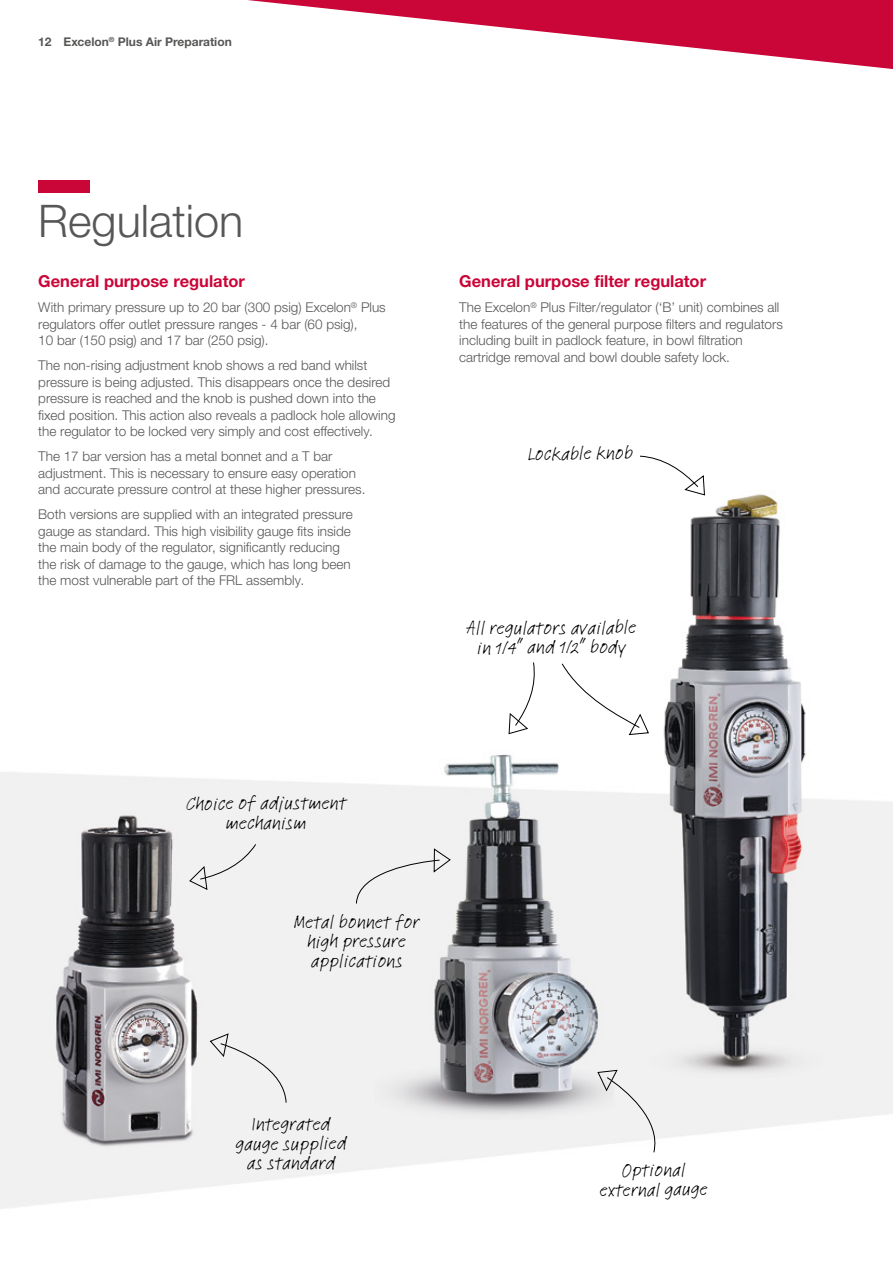
<style>
.page{position:relative;width:893px;height:1263px;background:#fff}
.page>*{position:absolute;margin:0;border:0;box-sizing:border-box;transform-origin:0 0}
.t1{font:300 45px "Helvetica Neue LTW1 G";color:#575756}
.t2{font:19.5px/19.5px "Feltpen LTCE";color:#000;text-align:center}
.t3{font:700 16.5px "Helvetica Neue LTW1 G";color:#ca0538}
.t4{font:300 13.5px/16.5px "Helvetica Neue LTW1 G";color:#575756}
.t5{font:700 12px "Helvetica Neue LTW1 G";color:#575756}
</style>
<div class="page">
<img style="left:0;top:180px;width:893px;height:1029px">
<svg style="left:247px;top:0;width:646px;height:69px"></svg>
<div style="left:38px;top:180px;width:51px;height:12px;background:#ca0538"></div>
<svg style="left:508px;top:661px;width:29px;height:74px"></svg>
<svg style="left:188px;top:843px;width:69px;height:48px"></svg>
<div style="left:355px;top:847px;width:96px;height:57px;background:#f1f1f1"></div>
<div style="left:209px;top:1032px;width:78px;height:71px;background:#f1f1f1"></div>
<svg style="left:597px;top:1069px;width:64px;height:84px"></svg>
<svg style="left:639px;top:455px;width:66px;height:41px"></svg>
<svg style="left:561px;top:662px;width:89px;height:73px"></svg>
<p class="t5" style="left:38px;top:34px;width:195px">12 Excelon<sup>®</sup> Plus Air Preparation</p>
<h1 class="t1" style="left:38px;top:194px;width:207px">Regulation</h1>
<p class="t3" style="left:38px;top:271px;width:208px">General purpose regulator</p>
<p class="t4" style="left:38px;top:299px;width:349px">With primary pressure up to 20 bar (300 psig) Excelon<sup>®</sup> Plus regulators offer outlet pressure ranges - 4 bar (60 psig),<br>10 bar (150 psig) and 17 bar (250 psig).</p>
<p class="t4" style="left:38px;top:357px;width:359px">The non-rising adjustment knob shows a red band whilst pressure is being adjusted. This disappears once the desired pressure is reached and the knob is pushed down into the fixed position. This action also reveals a padlock hole allowing the regulator to be locked very simply and cost effectively.</p>
<p class="t4" style="left:38px;top:448px;width:329px">The 17 bar version has a metal bonnet and a T bar adjustment. This is necessary to ensure easy operation and accurate pressure control at these higher pressures.</p>
<p class="t4" style="left:38px;top:506px;width:316px">Both versions are supplied with an integrated pressure gauge as standard. This high visibility gauge fits inside the main body of the regulator, significantly reducing the risk of damage to the gauge, which has long been the most vulnerable part of the FRL assembly.</p>
<p class="t3" style="left:459px;top:271px;width:248px">General purpose filter regulator</p>
<p class="t4" style="left:459px;top:299px;width:325px">The Excelon<sup>®</sup> Plus Filter/regulator (‘B’ unit) combines all the features of the general purpose filters and regulators including built in padlock feature, in bowl filtration cartridge removal and bowl double safety lock.</p>
<h2 class="t2" style="left:528px;top:443px;width:107px">Lockable knob</h2>
<h2 class="t2" style="left:466px;top:618px;width:172px">All regulators available in 1/4” and 1/2” body</h2>
<h2 class="t2" style="left:186px;top:793px;width:162px">Choice of adjustment mechanism</h2>
<h2 class="t2" style="left:294px;top:912px;width:128px">Metal bonnet for high pressure applications</h2>
<h2 class="t2" style="left:235px;top:1114px;width:113px">Integrated gauge supplied as standard</h2>
<h2 class="t2" style="left:600px;top:1160px;width:110px">Optional external gauge</h2>
</div>
